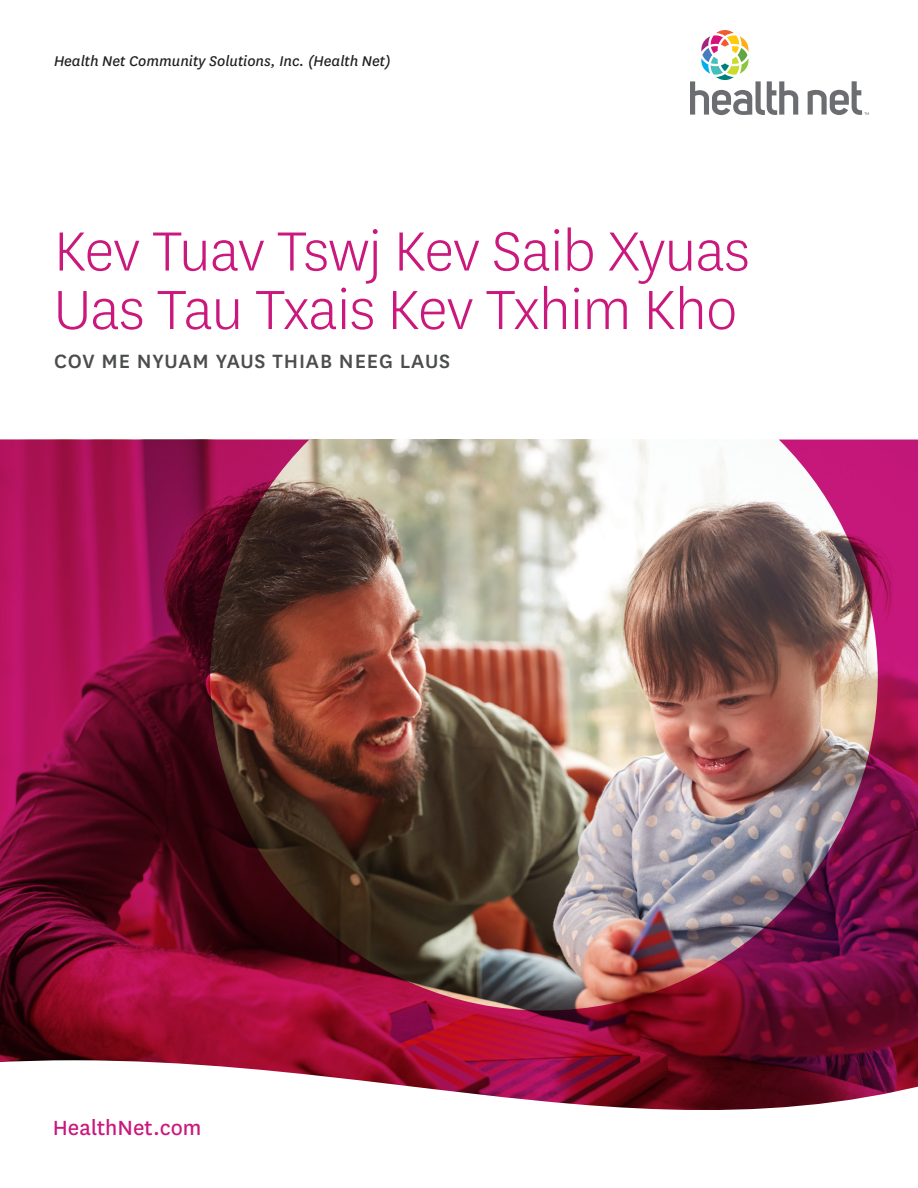
<style>
.page{position:relative;width:918px;height:1188px;background:#fff}
.page>*{position:absolute;margin:0;border:0;box-sizing:border-box;transform-origin:0 0}
.t1{font:300 64.5px/58.5px "Centene Sans";letter-spacing:-.01em;color:#ca187d}
.t2{font:24px "Centene Sans";color:#ca187d}
.t3{font:500 22.5px "Centene Sans";letter-spacing:.04em;color:#4b4c4d}
.t4{font:italic 16.5px "Centene Sans";color:#231f20}
</style>
<div class="page">
<svg style="left:690px;top:30px;width:108px;height:85px"></svg>
<svg style="left:808px;top:81px;width:61px;height:34px"></svg>
<img style="left:0;top:440px;width:918px;height:620px">
<svg style="left:0;top:1060px;width:918px;height:50px"></svg>
<p class="t4" style="left:54px;top:51px;width:338px">Health Net Community Solutions, Inc. (Health Net)</p>
<h1 class="t1" style="left:54px;top:220px;width:697px">Kev Tuav Tswj Kev Saib Xyuas<br>Uas Tau Txais Kev Txhim Kho</h1>
<p class="t3" style="left:54px;top:346px;width:398px">COV ME NYUAM YAUS THIAB NEEG LAUS</p>
<p class="t2" style="left:53px;top:1112px;width:150px">HealthNet.com</p>
</div>
